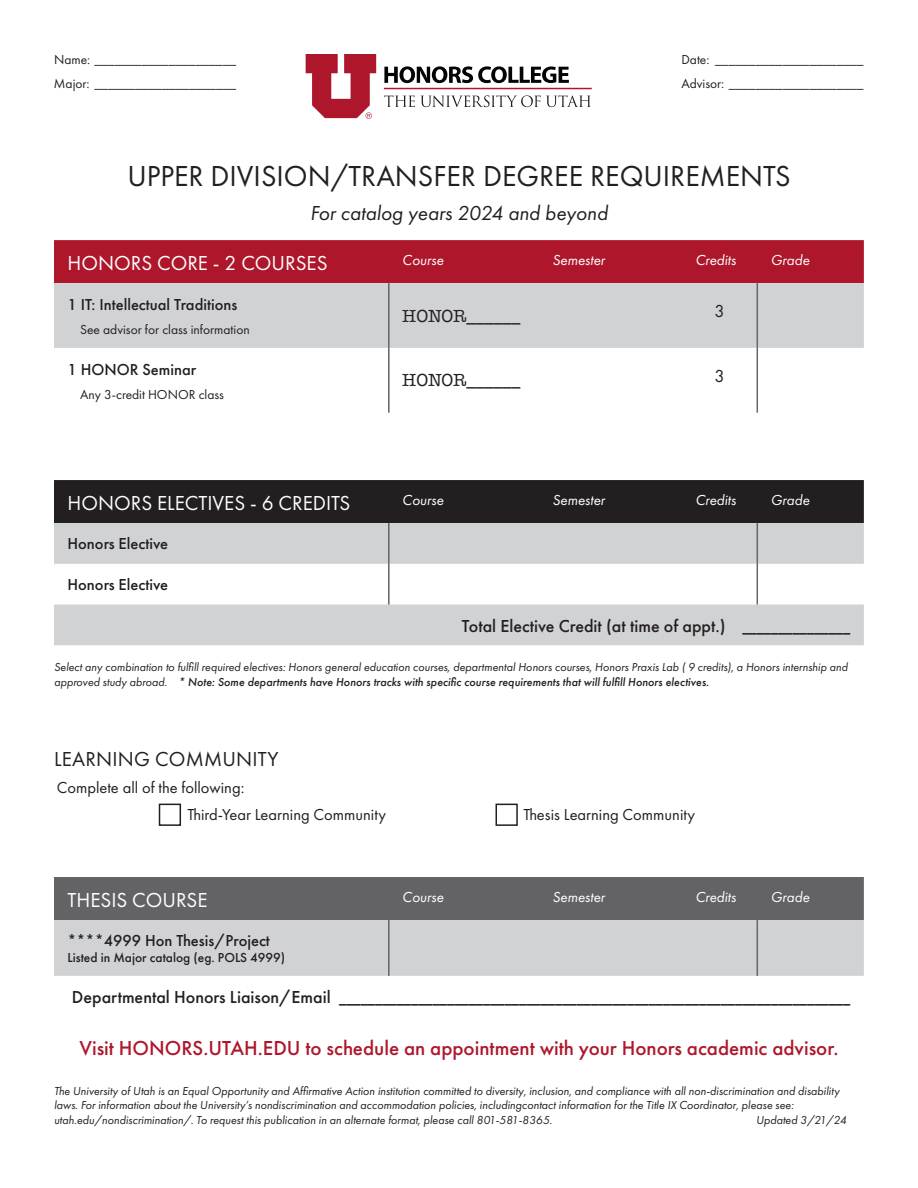
<style>
.page{position:relative;width:918px;height:1188px;background:#fff}
.page>*{position:absolute;margin:0;border:0;box-sizing:border-box;transform-origin:0 0}
.t1{font:30px "Futura PT";color:#231f20}
.t2{font:500 21px "Futura PT";color:#ae172b}
.t3{font:21px "Futura PT";color:#fff}
.t4{font:italic 21px "Futura PT";color:#231f20}
.t5{font:21px "Futura PT";letter-spacing:.01em;color:#231f20}
.t6{font:500 18px "Futura PT";color:#231f20}
.t7{font:18px "American Typewriter";color:#231f20}
.t8{font:18px "Futura PT";color:#231f20}
.t9{font:500 16.5px "Futura PT";color:#231f20}
.t10{font:16.5px/27px "Futura PT";color:#231f20}
.t11{font:italic 15px "Futura PT";color:#fff}
.t12{font:13.5px/24px "Futura PT";color:#231f20}
.t13{font:500 13.5px "Futura PT";color:#231f20}
.t14{font:italic 12px/14.4px "Futura PT";color:#231f20}
.s1{font-weight:500}
</style>
<div class="page">
<svg style="left:306px;top:54px;width:70px;height:65px"></svg>
<svg style="left:384px;top:66px;width:185px;height:17px"></svg>
<svg style="left:384px;top:95px;width:207px;height:12px"></svg>
<hr style="left:384px;top:88px;width:208px;height:1px;background:#ae172b">
<div style="left:54px;top:480px;width:810px;height:43px;background:#231f20"></div>
<svg style="left:54px;top:523px;width:810px;height:122px;fill:#d1d2d4"></svg>
<hr style="left:757px;top:523px;width:1px;height:41px;background:#67676a">
<hr style="left:757px;top:564px;width:1px;height:41px;background:#67676a">
<hr style="left:388px;top:523px;width:2px;height:41px;background:#636366">
<hr style="left:388px;top:564px;width:2px;height:41px;background:#636366">
<div style="left:54px;top:877px;width:810px;height:43px;background:#636366"></div>
<div style="left:54px;top:920px;width:810px;height:56px;background:#d1d2d4"></div>
<hr style="left:757px;top:920px;width:1px;height:56px;background:#67676a">
<hr style="left:388px;top:920px;width:2px;height:56px;background:#636366">
<div style="left:159px;top:804px;width:22px;height:22px;border:2px solid #231f20"></div>
<div style="left:496px;top:804px;width:22px;height:22px;border:2px solid #231f20"></div>
<div style="left:54px;top:240px;width:810px;height:43px;background:#ae172b"></div>
<div style="left:54px;top:283px;width:810px;height:65px;background:#d1d2d4"></div>
<hr style="left:757px;top:283px;width:1px;height:65px;background:#67676a">
<hr style="left:757px;top:348px;width:1px;height:65px;background:#67676a">
<hr style="left:388px;top:283px;width:2px;height:65px;background:#636366">
<hr style="left:388px;top:348px;width:2px;height:65px;background:#636366">
<p class="t12" style="left:54px;top:48px;width:184px">Name: _____________________<br>Major: _____________________</p>
<p class="t12" style="left:681px;top:48px;width:184px">Date: ______________________<br>Advisor: ____________________</p>
<h1 class="t1" style="left:127px;top:158px;width:665px">UPPER DIVISION/TRANSFER DEGREE REQUIREMENTS</h1>
<h2 class="t4" style="left:310px;top:201px;width:299px">For catalog years 2024 and beyond</h2>
<h2 class="t3" style="left:68px;top:250px;width:262px">HONORS CORE - 2 COURSES</h2>
<p class="t11" style="left:402px;top:251px;width:43px">Course</p>
<p class="t11" style="left:552px;top:251px;width:54px">Semester</p>
<p class="t11" style="left:696px;top:251px;width:42px">Credits</p>
<p class="t11" style="left:771px;top:251px;width:40px">Grade</p>
<h3 class="t9" style="left:68px;top:295px;width:171px">1 IT: Intellectual Traditions</h3>
<p class="t12" style="left:80px;top:318px;width:171px">See advisor for class information</p>
<h3 class="t7" style="left:402px;top:302px;width:120px">HONOR______</h3>
<h3 class="t8" style="left:715px;top:300px;width:12px">3</h3>
<h3 class="t9" style="left:68px;top:360px;width:130px">1 HONOR Seminar</h3>
<p class="t12" style="left:80px;top:383px;width:145px">Any 3-credit HONOR class</p>
<h3 class="t7" style="left:402px;top:367px;width:120px">HONOR______</h3>
<h3 class="t8" style="left:715px;top:365px;width:12px">3</h3>
<h2 class="t3" style="left:68px;top:490px;width:285px">HONORS ELECTIVES - 6 CREDITS</h2>
<p class="t11" style="left:402px;top:491px;width:43px">Course</p>
<p class="t11" style="left:552px;top:491px;width:54px">Semester</p>
<p class="t11" style="left:696px;top:491px;width:42px">Credits</p>
<p class="t11" style="left:771px;top:491px;width:40px">Grade</p>
<h3 class="t9" style="left:68px;top:534px;width:102px">Honors Elective</h3>
<h3 class="t9" style="left:68px;top:574px;width:102px">Honors Elective</h3>
<h3 class="t6" style="left:462px;top:615px;width:390px">Total Elective Credit (at time of appt.) _______________</h3>
<p class="t14" style="left:54px;top:659px;width:795px;line-height:15px">Select any combination to fulfill required electives: Honors general education courses, departmental Honors courses, Honors Praxis Lab ( 9 credits), a Honors internship and approved study abroad. <span class="s1">* Note: Some departments have Honors tracks with specific course requirements that will fulfill Honors electives.</span></p>
<h2 class="t5" style="left:54px;top:747px;width:226px">LEARNING COMMUNITY</h2>
<h3 class="t10" style="left:188px;top:774px;width:200px;text-indent:-131px">Complete all of the following:<br>Third-Year Learning Community</h3>
<h3 class="t10" style="left:524px;top:801px;width:173px">Thesis Learning Community</h3>
<h2 class="t3" style="left:68px;top:887px;width:142px">THESIS COURSE</h2>
<p class="t11" style="left:402px;top:888px;width:43px">Course</p>
<p class="t11" style="left:552px;top:888px;width:54px">Semester</p>
<p class="t11" style="left:696px;top:888px;width:42px">Credits</p>
<p class="t11" style="left:771px;top:888px;width:40px">Grade</p>
<h3 class="t9" style="left:68px;top:931px;width:204px">****4999 Hon Thesis/Project</h3>
<p class="t13" style="left:68px;top:950px;width:219px">Listed in Major catalog (eg. POLS 4999)</p>
<h3 class="t6" style="left:72px;top:986px;width:780px">Departmental Honors Liaison/Email _______________________________________________________________________</h3>
<h2 class="t2" style="left:79px;top:1035px;width:761px">Visit HONORS.UTAH.EDU to schedule an appointment with your Honors academic advisor.</h2>
<p class="t14" style="left:54px;top:1084px;width:787px">The University of Utah is an Equal Opportunity and Affirmative Action institution committed to diversity, inclusion, and compliance with all non-discrimination and disability laws. For information about the University’s nondiscrimination and accommodation policies, includingcontact information for the Title IX Coordinator, please see: utah.edu/nondiscrimination/. To request this publication in an alternate format, please call 801-581-8365.</p>
<p class="t14" style="left:756px;top:1113px;width:92px">Updated 3/21/24</p>
</div>
